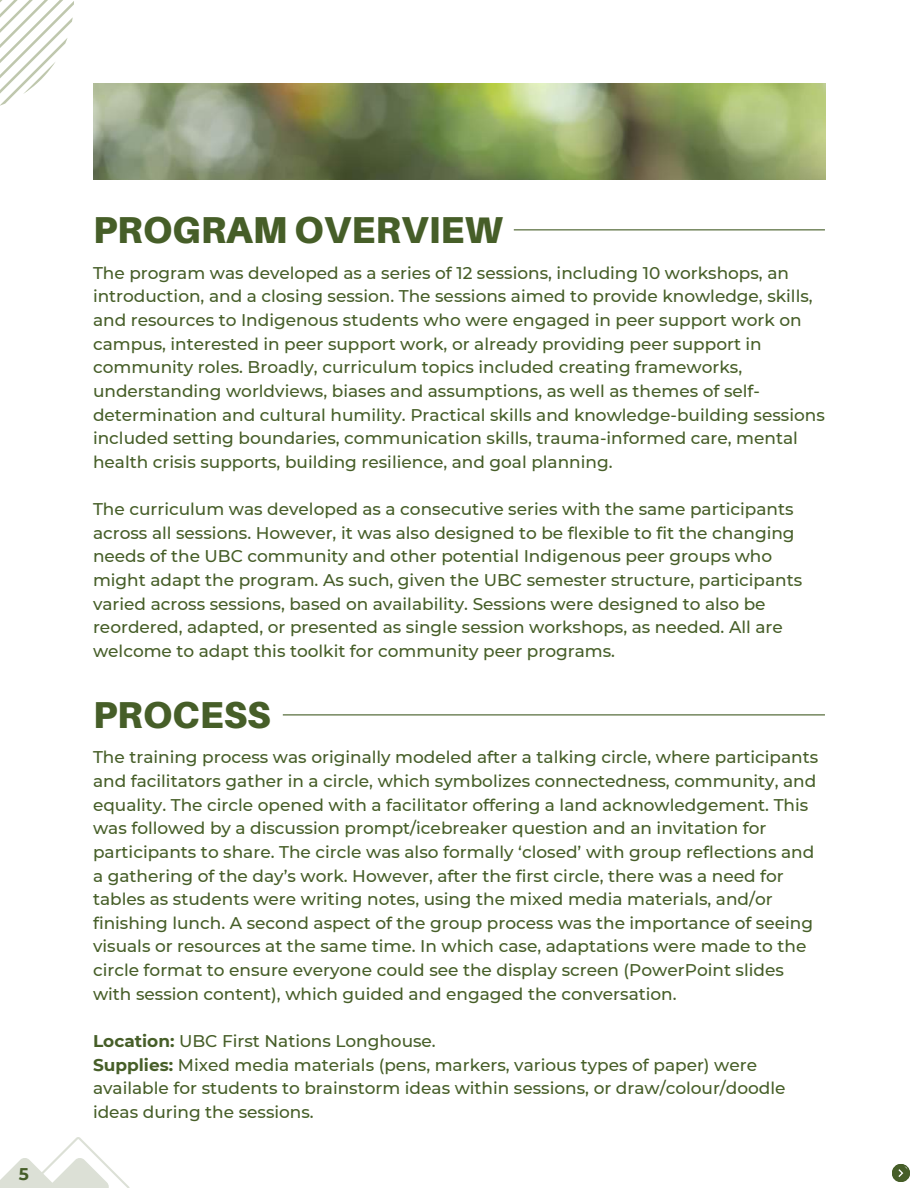
<style>
.page{position:relative;width:918px;height:1188px;background:#fff}
.page>*{position:absolute;margin:0;border:0;box-sizing:border-box;transform-origin:0 0}
.t1{font:900 37.5px "Aileron";color:#465e28}
.t2{font:500 16.95px/23.7px "Montserrat";color:#465e28}
.t3{font:700 16.95px "Montserrat";color:#465e28}
.s1{font-weight:700}
</style>
<div class="page">
<img style="left:93px;top:84px;width:732px;height:96px">
<hr style="left:514px;top:229px;width:311px;height:1px;background:#465e28">
<svg style="left:0;top:1137px;width:130px;height:51px"></svg>
<hr style="left:283px;top:714px;width:542px;height:1px;background:#465e28">
<div style="left:892px;top:1164px;width:18px;height:18px;background:#465e28;border-radius:50%"></div>
<svg style="left:895px;top:1164px;width:15px;height:15px"></svg>
<svg style="left:0;top:0;width:74px;height:106px"></svg>
<p class="t3" style="left:19px;top:1164px;width:12px">5</p>
<h1 class="t1" style="left:93px;top:207px;width:411px">PROGRAM OVERVIEW</h1>
<p class="t2" style="left:93px;top:261px;width:733px">The program was developed as a series of 12 sessions, including 10 workshops, an introduction, and a closing session. The sessions aimed to provide knowledge, skills, and resources to Indigenous students who were engaged in peer support work on campus, interested in peer support work, or already providing peer support in community roles. Broadly, curriculum topics included creating frameworks, understanding worldviews, biases and assumptions, as well as themes of self&shy;determination and cultural humility. Practical skills and knowledge-building sessions included setting boundaries, communication skills, trauma-informed care, mental health crisis supports, building resilience, and goal planning.</p>
<p class="t2" style="left:93px;top:497px;width:711px">The curriculum was developed as a consecutive series with the same participants across all sessions. However, it was also designed to be flexible to fit the changing needs of the UBC community and other potential Indigenous peer groups who might adapt the program. As such, given the UBC semester structure, participants varied across sessions, based on availability. Sessions were designed to also be reordered, adapted, or presented as single session workshops, as needed. All are welcome to adapt this toolkit for community peer programs.</p>
<h1 class="t1" style="left:93px;top:692px;width:179px">PROCESS</h1>
<p class="t2" style="left:93px;top:746px;width:727px">The training process was originally modeled after a talking circle, where participants and facilitators gather in a circle, which symbolizes connectedness, community, and equality. The circle opened with a facilitator offering a land acknowledgement. This was followed by a discussion prompt/icebreaker question and an invitation for participants to share. The circle was also formally ‘closed’ with group reflections and a gathering of the day’s work. However, after the first circle, there was a need for tables as students were writing notes, using the mixed media materials, and/or finishing lunch. A second aspect of the group process was the importance of seeing visuals or resources at the same time. In which case, adaptations were made to the circle format to ensure everyone could see the display screen (PowerPoint slides with session content), which guided and engaged the conversation.</p>
<p class="t2" style="left:93px;top:1029px;width:694px"><span class="s1">Location:</span> UBC First Nations Longhouse.<br><span class="s1">Supplies:</span> Mixed media materials (pens, markers, various types of paper) were available for students to brainstorm ideas within sessions, or draw/colour/doodle ideas during the sessions.</p>
</div>
